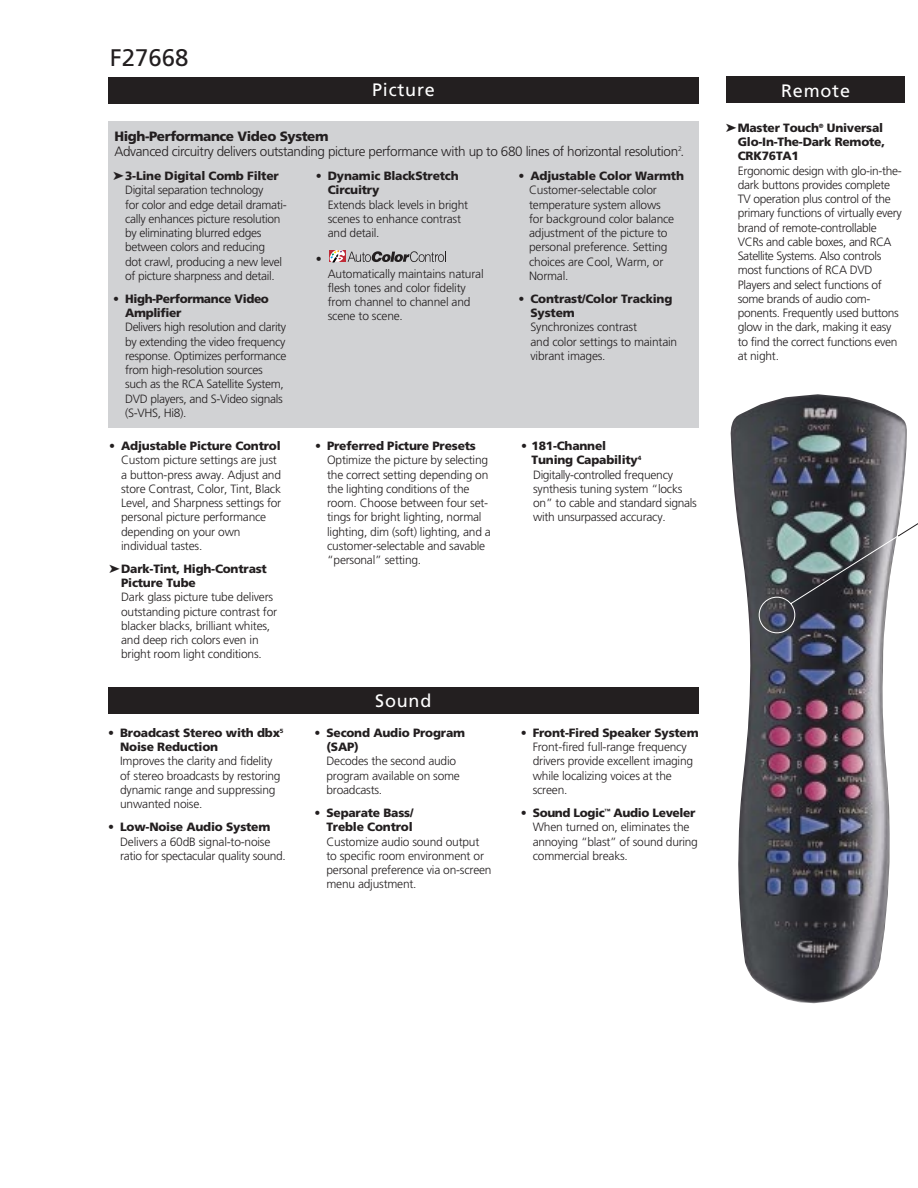
<style>
.page{position:relative;width:918px;height:1188px;background:#fff}
.page>*{position:absolute;margin:0;border:0;box-sizing:border-box;transform-origin:0 0}
.t1{font:24px "Frutiger";color:#231f20}
.t2{font:18px "Frutiger";letter-spacing:.045em;color:#fff}
.t3{font:300 13.5px/15px "Frutiger";letter-spacing:-.03em;color:#231f20}
.t4{font:300 12px/14.2px "Frutiger";letter-spacing:-.02em;color:#231f20}
.t5{font:900 12px/14.2px "Frutiger";letter-spacing:-.02em;color:#231f20}
.s1{font-weight:900}
</style>
<div class="page">
<div style="left:108px;top:77px;width:591px;height:27px;background:#231f20"></div>
<div style="left:726px;top:76px;width:178px;height:28px;background:#231f20"></div>
<div style="left:108px;top:687px;width:590px;height:27px;background:#231f20"></div>
<div style="left:108px;top:122px;width:590px;height:306px;background:#d1d2d4"></div>
<svg style="left:329px;top:250px;width:117px;height:12px"></svg>
<img style="left:731px;top:394px;width:176px;height:609px">
<svg style="left:758px;top:511px;width:160px;height:123px"></svg>
<h1 class="t1" style="left:110px;top:48px;width:80px">F27668</h1>
<h2 class="t2" style="left:372px;top:83px;width:64px">Picture</h2>
<h2 class="t2" style="left:781px;top:83px;width:70px">Remote</h2>
<p class="t3" style="left:114px;top:130px;width:571px"><span class="s1">High-Performance Video System<br></span>Advanced circuitry delivers outstanding picture performance with up to 680 lines of horizontal resolution<sup>2</sup>.</p>
<p class="t4" style="left:125px;top:170px;width:163px;text-indent:-12px">➤<span class="s1">3-Line Digital Comb Filter<br></span>Digital separation technology<br>for color and edge detail dramati&shy;cally enhances picture resolution by eliminating blurred edges between colors and reducing<br>dot crawl, producing a new level of picture sharpness and detail.</p>
<p class="t5" style="left:125px;top:293px;width:145px;text-indent:-12px">• High-Performance Video<br>Amplifier</p>
<p class="t4" style="left:125px;top:321px;width:163px">Delivers high resolution and clarity by extending the video frequency response. Optimizes performance from high-resolution sources such as the RCA Satellite System,<br>DVD players, and S-Video signals (S-VHS, Hi8).</p>
<p class="t5" style="left:109px;top:440px;width:173px">• Adjustable Picture Control</p>
<p class="t4" style="left:121px;top:454px;width:162px">Custom picture settings are just a button-press away. Adjust and store Contrast, Color, Tint, Black<br>Level, and Sharpness settings for personal picture performance depending on your own individual tastes.</p>
<p class="t5" style="left:121px;top:563px;width:147px;text-indent:-12px">➤Dark-Tint, High-Contrast<br>Picture Tube</p>
<p class="t4" style="left:121px;top:591px;width:157px">Dark glass picture tube delivers outstanding picture contrast for blacker blacks, brilliant whites, and deep rich colors even in bright room light conditions.</p>
<p class="t5" style="left:120px;top:726px;width:165px;text-indent:-12px">• Broadcast Stereo with dbx<sup>5<br></sup>Noise Reduction</p>
<p class="t4" style="left:120px;top:755px;width:162px">Improves the clarity and fidelity of stereo broadcasts by restoring dynamic range and suppressing unwanted noise.</p>
<p class="t5" style="left:108px;top:821px;width:164px">• Low-Noise Audio System</p>
<p class="t4" style="left:120px;top:835px;width:167px">Delivers a 60dB signal-to-noise ratio for spectacular quality sound.</p>
<p class="t5" style="left:328px;top:170px;width:132px;text-indent:-12px">• Dynamic BlackStretch<br>Circuitry</p>
<p class="t4" style="left:328px;top:198px;width:142px">Extends black levels in bright scenes to enhance contrast and detail.</p>
<p class="t5" style="left:316px;top:253px;width:7px">•</p>
<p class="t4" style="left:328px;top:267px;width:157px">Automatically maintains natural flesh tones and color fidelity from channel to channel and scene to scene.</p>
<p class="t5" style="left:519px;top:170px;width:167px">• Adjustable Color Warmth</p>
<p class="t4" style="left:529px;top:184px;width:147px">Customer-selectable color temperature system allows for background color balance adjustment of the picture to personal preference. Setting choices are Cool, Warm, or<br>Normal.</p>
<p class="t5" style="left:531px;top:293px;width:143px;text-indent:-12px">• Contrast/Color Tracking<br>System</p>
<p class="t4" style="left:531px;top:321px;width:148px">Synchronizes contrast<br>and color settings to maintain vibrant images.</p>
<p class="t5" style="left:315px;top:440px;width:162px">• Preferred Picture Presets</p>
<p class="t4" style="left:327px;top:454px;width:165px">Optimize the picture by selecting the correct setting depending on the lighting conditions of the room. Choose between four set&shy;tings for bright lighting, normal lighting, dim (soft) lighting, and a customer-selectable and savable “personal” setting.</p>
<p class="t4" style="left:532px;top:440px;width:167px;text-indent:-10px"><span class="s1">• 181-Channel<br>Tuning Capability</span><sup>4<br></sup>Digitally-controlled frequency synthesis tuning system “locks on” to cable and standard signals with unsurpassed accuracy.</p>
<h2 class="t2" style="left:375px;top:694px;width:58px">Sound</h2>
<p class="t5" style="left:326px;top:726px;width:140px;text-indent:-12px">• Second Audio Program (SAP)</p>
<p class="t4" style="left:326px;top:755px;width:135px">Decodes the second audio program available on some broadcasts.</p>
<p class="t5" style="left:315px;top:807px;width:100px;text-align:right">• Separate Bass/<br>Treble Control</p>
<p class="t4" style="left:326px;top:835px;width:167px">Customize audio sound output to specific room environment or personal preference via on-screen menu adjustment.</p>
<p class="t5" style="left:521px;top:726px;width:179px">• Front-Fired Speaker System</p>
<p class="t4" style="left:533px;top:741px;width:162px">Front-fired full-range frequency drivers provide excellent imaging while localizing voices at the screen.</p>
<p class="t4" style="left:533px;top:807px;width:167px;text-indent:-12px"><span class="s1">• Sound Logic</span><sup>™</sup> <span class="s1">Audio Leveler<br></span>When turned on, eliminates the annoying “blast” of sound during commercial breaks.</p>
<p class="t5" style="left:738px;top:122px;width:149px;text-indent:-12px">➤Master Touch<sup>®</sup> Universal<br>Glo-In-The-Dark Remote,<br>CRK76TA1</p>
<p class="t4" style="left:738px;top:164px;width:166px">Ergonomic design with glo-in-the&shy;dark buttons provides complete<br>TV operation plus control of the primary functions of virtually every brand of remote-controllable<br>VCRs and cable boxes, and RCA<br>Satellite Systems. Also controls most functions of RCA DVD<br>Players and select functions of some brands of audio com&shy;ponents. Frequently used buttons glow in the dark, making it easy to find the correct functions even at night.</p>
</div>
